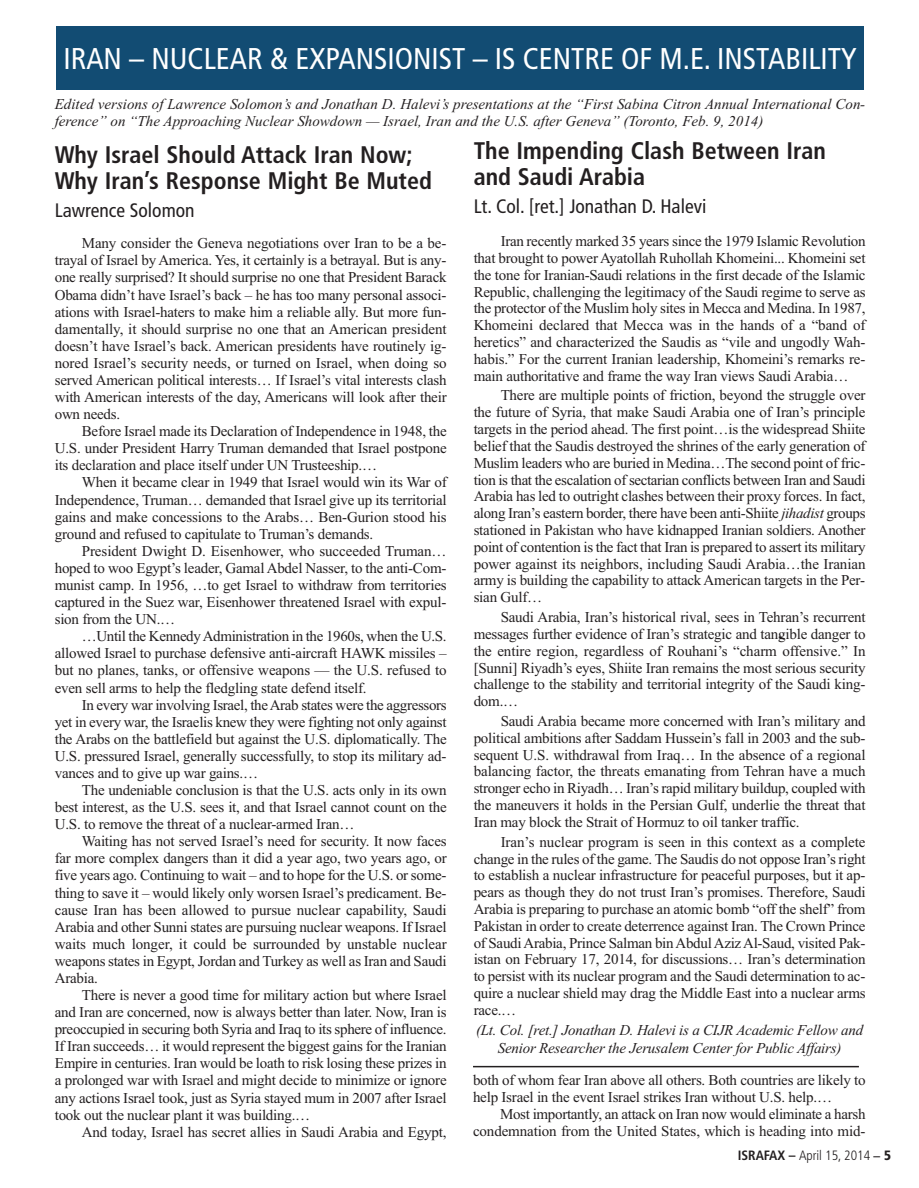
<style>
.page{position:relative;width:919px;height:1188px;background:#fff}
.page>*{position:absolute;margin:0;border:0;box-sizing:border-box;transform-origin:0 0}
.t1{font:condensed 30px "Frutiger LT Std";color:#fff}
.t2{font:700 condensed 24px/26px "Frutiger LT Std";color:#231f20}
.t3{font:condensed 19.5px "Frutiger LT Std";color:#231f20}
.t4{font:15px/17.1px "Times New Roman";letter-spacing:-.015em;color:#231f20;text-align:justify}
.t5{font:italic 15px/17.5px "Times New Roman";color:#231f20;text-align:center}
.t6{font:300 condensed 13.5px "Frutiger LT Std";color:#231f20}
.s1{font-style:italic}
.s2{font-weight:700}
.s3{font-family:"Stone Sans";font-weight:600;font-stretch:normal}
.s4{font-weight:900}
</style>
<div class="page">
<div style="left:56px;top:27px;width:807px;height:63px;background:#124c73"></div>
<svg style="left:778px;top:636px;width:7px;height:4px"></svg>
<hr style="left:473px;top:1066px;width:385px;height:1px;background:#231f20">
<h1 class="t1" style="left:63px;top:41px;width:794px">IRAN – NUCLEAR &amp; EXPANSIONIST – IS CENTRE OF M.E. INSTABILITY</h1>
<p class="t5" style="left:55px;top:97px;width:811px;line-height:16.5px;text-align:left">Edited versions of Lawrence Solomon’s and Jonathan D. Halevi’s presentations at the “First Sabina Citron Annual International Con&shy;ference” on “The Approaching Nuclear Showdown — Israel, Iran and the U.S. after Geneva” (Toronto, Feb. 9, 2014)</p>
<h2 class="t2" style="left:55px;top:143px;width:378px">Why Israel Should Attack Iran Now;<br>Why Iran’s Response Might Be Muted</h2>
<h3 class="t3" style="left:55px;top:199px;width:141px">Lawrence Solomon</h3>
<p class="t4" style="left:55px;top:236px;width:393px;text-indent:27px">Many consider the Geneva negotiations over Iran to be a be&shy;trayal of Israel by America. Yes, it certainly is a betrayal. But is any&shy;one really surprised? It should surprise no one that President Barack Obama didn’t have Israel’s back – he has too many personal associ&shy;ations with Israel-haters to make him a reliable ally. But more fun&shy;damentally, it should surprise no one that an American president doesn’t have Israel’s back. American presidents have routinely ig&shy;nored Israel’s security needs, or turned on Israel, when doing so served American political interests… If Israel’s vital interests clash with American interests of the day, Americans will look after their own needs.</p>
<p class="t4" style="left:55px;top:424px;width:393px;text-indent:27px">Before Israel made its Declaration of Independence in 1948, the U.S. under President Harry Truman demanded that Israel postpone its declaration and place itself under UN Trusteeship.…</p>
<p class="t4" style="left:55px;top:475px;width:393px;text-indent:27px">When it became clear in 1949 that Israel would win its War of Independence, Truman… demanded that Israel give up its territorial gains and make concessions to the Arabs… Ben-Gurion stood his ground and refused to capitulate to Truman’s demands.</p>
<p class="t4" style="left:55px;top:544px;width:393px;text-indent:27px">President Dwight D. Eisenhower, who succeeded Truman… hoped to woo Egypt’s leader, Gamal Abdel Nasser, to the anti-Com&shy;munist camp. In 1956, …to get Israel to withdraw from territories captured in the Suez war, Eisenhower threatened Israel with expul&shy;sion from the UN.…</p>
<p class="t4" style="left:55px;top:629px;width:393px;text-indent:27px">…Until the Kennedy Administration in the 1960s, when the U.S. allowed Israel to purchase defensive anti-aircraft HAWK missiles – but no planes, tanks, or offensive weapons — the U.S. refused to even sell arms to help the fledgling state defend itself.</p>
<p class="t4" style="left:55px;top:697px;width:393px;text-indent:27px">In every war involving Israel, the Arab states were the aggressors yet in every war, the Israelis knew they were fighting not only against the Arabs on the battlefield but against the U.S. diplomatically. The U.S. pressured Israel, generally successfully, to stop its military ad&shy;vances and to give up war gains.…</p>
<p class="t4" style="left:55px;top:783px;width:393px;text-indent:27px">The undeniable conclusion is that the U.S. acts only in its own best interest, as the U.S. sees it, and that Israel cannot count on the U.S. to remove the threat of a nuclear-armed Iran…</p>
<p class="t4" style="left:55px;top:834px;width:393px;text-indent:27px">Waiting has not served Israel’s need for security. It now faces far more complex dangers than it did a year ago, two years ago, or five years ago. Continuing to wait – and to hope for the U.S. or some&shy;thing to save it – would likely only worsen Israel’s predicament. Be&shy;cause Iran has been allowed to pursue nuclear capability, Saudi Arabia and other Sunni states are pursuing nuclear weapons. If Israel waits much longer, it could be surrounded by unstable nuclear weapons states in Egypt, Jordan and Turkey as well as Iran and Saudi Arabia.</p>
<p class="t4" style="left:55px;top:988px;width:393px;text-indent:27px">There is never a good time for military action but where Israel and Iran are concerned, now is always better than later. Now, Iran is preoccupied in securing both Syria and Iraq to its sphere of influence.<br>If Iran succeeds… it would represent the biggest gains for the Iranian Empire in centuries. Iran would be loath to risk losing these prizes in a prolonged war with Israel and might decide to minimize or ignore any actions Israel took, just as Syria stayed mum in 2007 after Israel took out the nuclear plant it was building.…</p>
<p class="t4" style="left:82px;top:1124px;width:366px">And today, Israel has secret allies in Saudi Arabia and Egypt,</p>
<h2 class="t2" style="left:473px;top:140px;width:353px">The Impending Clash Between Iran and Saudi Arabia</h2>
<h3 class="t3" style="left:473px;top:195px;width:234px">Lt. Col. [ret.] Jonathan D. Halevi</h3>
<p class="t4" style="left:473px;top:234px;width:393px;text-indent:27px">Iran recently marked 35 years since the 1979 Islamic Revolution that brought to power Ayatollah Ruhollah Khomeini... Khomeini set the tone for Iranian-Saudi relations in the first decade of the Islamic Republic, challenging the legitimacy of the Saudi regime to serve as the protector of the Muslim holy sites in Mecca and Medina. In 1987, Khomeini declared that Mecca was in the hands of a “band of heretics” and characterized the Saudis as “vile and ungodly Wah&shy;habis.” For the current Iranian leadership, Khomeini’s remarks re&shy;main authoritative and frame the way Iran views Saudi Arabia…</p>
<p class="t4" style="left:473px;top:388px;width:393px;text-indent:27px">There are multiple points of friction, beyond the struggle over the future of Syria, that make Saudi Arabia one of Iran’s principle targets in the period ahead. The first point…is the widespread Shiite belief that the Saudis destroyed the shrines of the early generation of Muslim leaders who are buried in Medina…The second point of fric&shy;tion is that the escalation of sectarian conflicts between Iran and Saudi Arabia has led to outright clashes between their proxy forces. In fact, along Iran’s eastern border, there have been anti-Shiite <span class="s1">jihadist</span> groups stationed in Pakistan who have kidnapped Iranian soldiers. Another point of contention is the fact that Iran is prepared to assert its military power against its neighbors, including Saudi Arabia…the Iranian army is building the capability to attack American targets in the Per&shy;sian Gulf…</p>
<p class="t4" style="left:473px;top:610px;width:393px;text-indent:27px">Saudi Arabia, Iran’s historical rival, sees in Tehran’s recurrent messages further evidence of Iran’s strategic and tangible danger to the entire region, regardless of Rouhani’s “charm offensive.” In [Sunni] Riyadh’s eyes, Shiite Iran remains the most serious security challenge to the stability and territorial integrity of the Saudi king&shy;dom.…</p>
<p class="t4" style="left:473px;top:714px;width:393px;text-indent:27px">Saudi Arabia became more concerned with Iran’s military and political ambitions after Saddam Hussein’s fall in 2003 and the sub&shy;sequent U.S. withdrawal from Iraq… In the absence of a regional balancing factor, the threats emanating from Tehran have a much stronger echo in Riyadh… Iran’s rapid military buildup, coupled with the maneuvers it holds in the Persian Gulf, underlie the threat that Iran may block the Strait of Hormuz to oil tanker traffic.</p>
<p class="t4" style="left:473px;top:834px;width:393px;text-indent:27px">Iran’s nuclear program is seen in this context as a complete change in the rules of the game. The Saudis do not oppose Iran’s right to establish a nuclear infrastructure for peaceful purposes, but it ap&shy;pears as though they do not trust Iran’s promises. Therefore, Saudi Arabia is preparing to purchase an atomic bomb “off the shelf” from Pakistan in order to create deterrence against Iran. The Crown Prince of Saudi Arabia, Prince Salman bin Abdul Aziz Al-Saud, visited Pak&shy;istan on February 17, 2014, for discussions… Iran’s determination to persist with its nuclear program and the Saudi determination to ac&shy;quire a nuclear shield may drag the Middle East into a nuclear arms race.…</p>
<p class="t5" style="left:476px;top:1023px;width:388px">(Lt. Col. [ret.] Jonathan D. Halevi is a CIJR Academic Fellow and<br>Senior Researcher the Jerusalem Center for Public Affairs)</p>
<p class="t4" style="left:473px;top:1072px;width:394px">both of whom fear Iran above all others. Both countries are likely to help Israel in the event Israel strikes Iran without U.S. help.…</p>
<p class="t4" style="left:473px;top:1106px;width:394px;text-align:right">Most importantly, an attack on Iran now would eliminate a harsh condemnation from the United States, which is heading into mid-</p>
<p class="t6" style="left:737px;top:1147px;width:155px"><span class="s2">ISRAFAX –</span> April 15, 2014 <span class="s3">–</span> <span class="s4">5</span></p>
</div>
